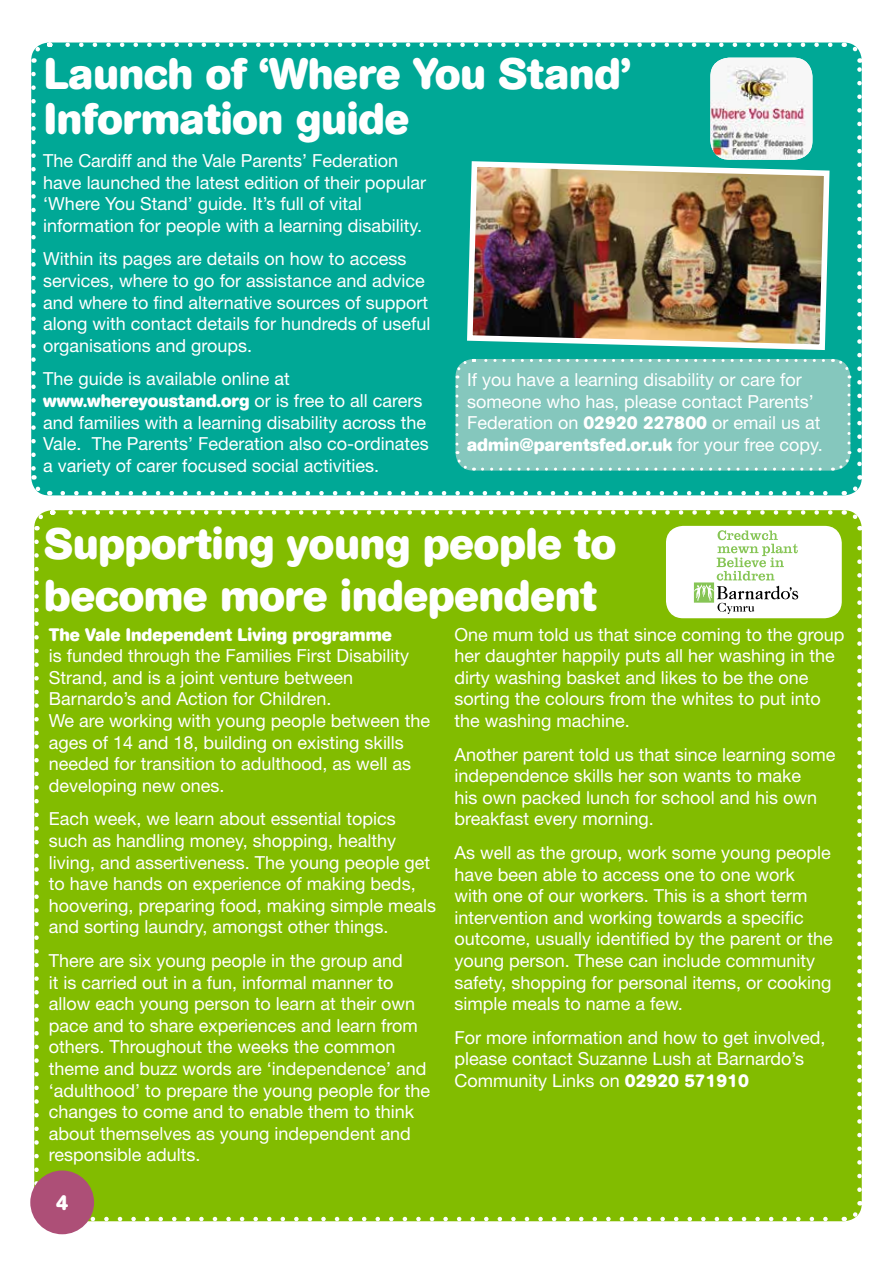
<style>
.page{position:relative;width:893px;height:1263px;background:#fff}
.page>*{position:absolute;margin:0;border:0;box-sizing:border-box;transform-origin:0 0}
.t1{font:700 43.5px/45px "AG Book Rounded";color:#fff}
.t2{font:700 21px "AG Book Rounded";color:#fff}
.t3{font:18px/21.6px "Helvetica Neue";color:#fff}
.t4{font:700 18px "AG Book Rounded";color:#fff}
.s1{font-family:"Helvetica Neue";font-weight:400}
.s2{font-family:"AG Book Rounded";font-weight:700}
.s3{font-family:"VAG Rounded"}
</style>
<div class="page">
<svg style="left:31px;top:74px;width:19px;height:422px;background:#15af9e"></svg>
<svg style="left:31px;top:43px;width:19px;height:20px"></svg>
<svg style="left:56px;top:42px;width:806px;height:453px;background:#2da391"></svg>
<img style="left:710px;top:58px;width:102px;height:102px">
<div style="left:34px;top:510px;width:828px;height:711px;background:#82bc00;border-radius:18px"></div>
<svg style="left:88px;top:1217px;width:740px;height:4px"></svg>
<svg style="left:59px;top:510px;width:771px;height:5px"></svg>
<svg style="left:34px;top:542px;width:5px;height:680px"></svg>
<svg style="left:844px;top:1201px;width:18px;height:20px"></svg>
<svg style="left:844px;top:510px;width:18px;height:680px"></svg>
<svg style="left:34px;top:510px;width:19px;height:20px"></svg>
<div style="left:666px;top:526px;width:176px;height:92px;background:#fff;border-radius:17px"></div>
<svg style="left:694px;top:530px;width:105px;height:84px"></svg>
<div style="left:30px;top:1170px;width:64px;height:64px;background:#ad4f77;border-radius:50%"></div>
<h1 class="t1" style="left:44px;top:53px;width:588px">Launch of ‘Where You Stand’<br>Information guide</h1>
<p class="t3" style="left:43px;top:150px;width:384px">The Cardiff and the Vale Parents’ Federation have launched the latest edition of their popular ‘Where You Stand’ guide. It’s full of vital information for people with a learning disability.</p>
<p class="t3" style="left:43px;top:248px;width:389px">Within its pages are details on how to access services, where to go for assistance and advice and where to find alternative sources of support along with contact details for hundreds of useful organisations and groups.</p>
<p class="t3" style="left:43px;top:368px;width:248px">The guide is available online at</p>
<p class="t4" style="left:43px;top:390px;width:381px">www.whereyoustand.org <span class="s1">or is free to all carers</span></p>
<p class="t3" style="left:43px;top:411px;width:387px">and families with a learning disability across the<br>Vale. The Parents’ Federation also co-ordinates a variety of carer focused social activities.</p>
<p class="t3" style="left:467px;top:368px;width:355px">If you have a learning disability or care for someone who has, please contact Parents’<br>Federation on <span class="s2">02920 227800</span> or email us at</p>
<p class="t4" style="left:467px;top:434px;width:357px">admin<span class="s3">@</span>parentsfed.or.uk <span class="s1">for your free copy.</span></p>
<h1 class="t1" style="left:44px;top:519px;width:574px;line-height:52.2px">Supporting young people to become more independent</h1>
<p class="t4" style="left:49px;top:624px;width:345px">The Vale Independent Living programme</p>
<p class="t3" style="left:49px;top:645px;width:383px">is funded through the Families First Disability Strand, and is a joint venture between Barnardo’s and Action for Children.<br>We are working with young people between the ages of 14 and 18, building on existing skills needed for transition to adulthood, as well as developing new ones.</p>
<p class="t3" style="left:49px;top:808px;width:389px">Each week, we learn about essential topics such as handling money, shopping, healthy living, and assertiveness. The young people get to have hands on experience of making beds, hoovering, preparing food, making simple meals and sorting laundry, amongst other things.</p>
<p class="t3" style="left:49px;top:949px;width:383px">There are six young people in the group and<br>it is carried out in a fun, informal manner to allow each young person to learn at their own pace and to share experiences and learn from others. Throughout the weeks the common theme and buzz words are ‘independence’ and ‘adulthood’ to prepare the young people for the changes to come and to enable them to think about themselves as young independent and responsible adults.</p>
<p class="t3" style="left:454px;top:623px;width:392px">One mum told us that since coming to the group her daughter happily puts all her washing in the dirty washing basket and likes to be the one sorting the colours from the whites to put into the washing machine.</p>
<p class="t3" style="left:454px;top:743px;width:383px">Another parent told us that since learning some independence skills her son wants to make<br>his own packed lunch for school and his own breakfast every morning.</p>
<p class="t3" style="left:454px;top:841px;width:380px">As well as the group, work some young people have been able to access one to one work<br>with one of our workers. This is a short term intervention and working towards a specific outcome, usually identified by the parent or the young person. These can include community safety, shopping for personal items, or cooking simple meals to name a few.</p>
<p class="t3" style="left:454px;top:1026px;width:373px">For more information and how to get involved, please contact Suzanne Lush at Barnardo’s<br>Community Links on <span class="s2">02920 571910</span></p>
<p class="t2" style="left:56px;top:1191px;width:14px">4</p>
</div>
